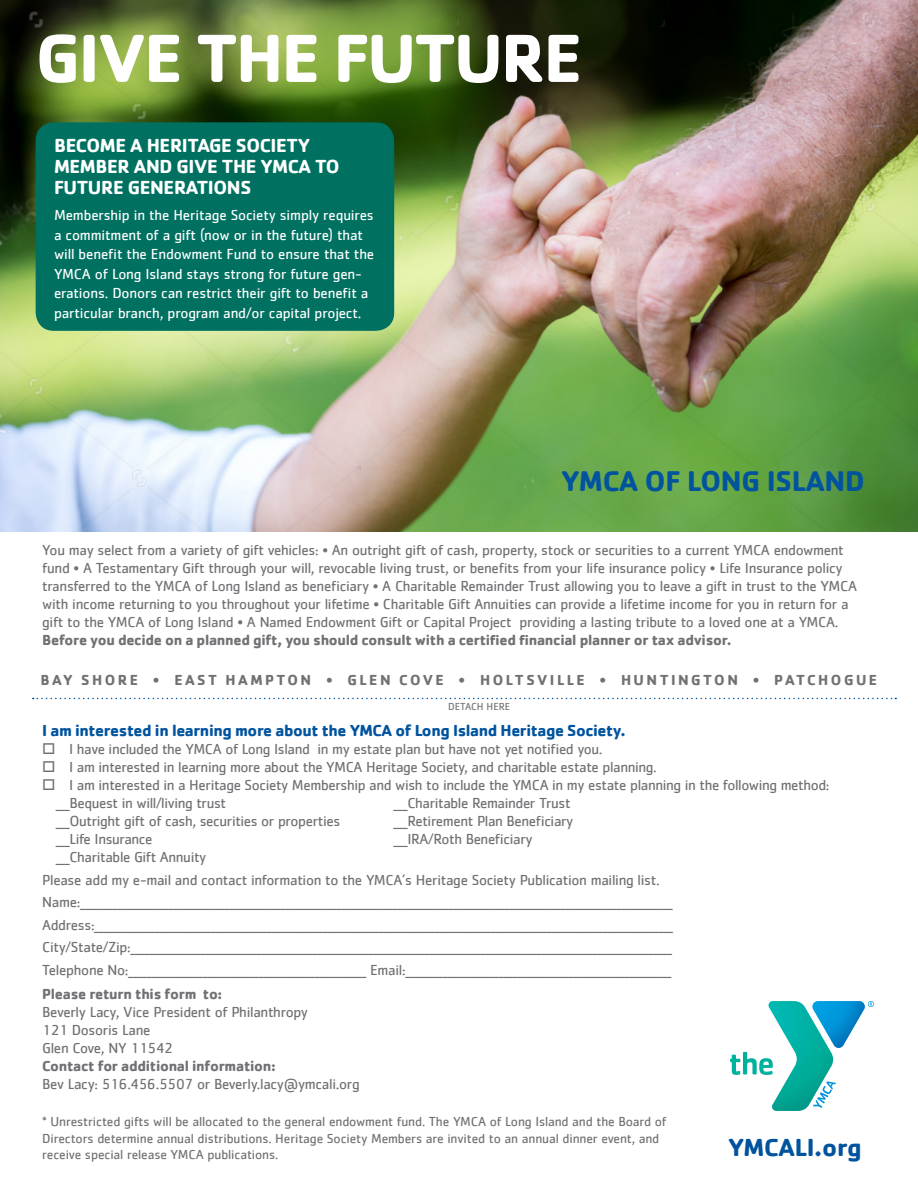
<style>
.page{position:relative;width:918px;height:1188px;background:#fff}
.page>*{position:absolute;margin:0;border:0;box-sizing:border-box;transform-origin:0 0}
.t1{font:700 70.5px "Cachet";letter-spacing:-.03em;color:#fff}
.t2{font:700 29.4px "Cachet";letter-spacing:-.01em;color:#01539e}
.t3{font:700 25.5px "Cachet";letter-spacing:-.01em;color:#01539e}
.t4{font:700 19.5px/21px "Cachet";letter-spacing:-.02em;color:#fff}
.t5{font:700 16.5px "Cachet";letter-spacing:-.025em;color:#01539e}
.t6{font:15px/18px "Cachet";letter-spacing:-.02em;color:#717074}
.t7{font:15px/19.5px "Cachet";letter-spacing:-.01em;color:#fff}
.t8{font:700 15px "Cachet";letter-spacing:.165em;color:#717074}
.t9{font:700 15px "Cachet";letter-spacing:-.02em;color:#717074}
.t10{font:13.5px/16.5px "Cachet";letter-spacing:-.01em;color:#717074}
.t11{font:10.5px "Cachet";color:#717074}
.s1{font-weight:700}
</style>
<div class="page">
<img style="left:0;top:0;width:918px;height:531px">
<svg style="left:33px;top:698px;width:863px;height:1px"></svg>
<div style="left:36px;top:122px;width:358px;height:209px;background:#007161;border-radius:18px"></div>
<svg style="left:730px;top:1001px;width:144px;height:110px"></svg>
<p class="t1" style="left:36px;top:13px;width:548px">GIVE THE FUTURE</p>
<p class="t4" style="left:54px;top:134px;width:287px">BECOME A HERITAGE SOCIETY<br>MEMBER AND GIVE THE YMCA TO<br>FUTURE GENERATIONS</p>
<p class="t7" style="left:54px;top:205px;width:322px">Membership in the Heritage Society simply requires a commitment of a gift (now or in the future) that will benefit the Endowment Fund to ensure that the YMCA of Long Island stays strong for future gen&shy;erations. Donors can restrict their gift to benefit a particular branch, program and/or capital project.</p>
<p class="t2" style="left:561px;top:462px;width:305px">YMCA OF LONG ISLAND</p>
<p class="t6" style="left:42px;top:540px;width:816px">You may select from a variety of gift vehicles: • An outright gift of cash, property, stock or securities to a current YMCA endowment fund • A Testamentary Gift through your will, revocable living trust, or benefits from your life insurance policy • Life Insurance policy transferred to the YMCA of Long Island as beneficiary • A Charitable Remainder Trust allowing you to leave a gift in trust to the YMCA with income returning to you throughout your lifetime • Charitable Gift Annuities can provide a lifetime income for you in return for a gift to the YMCA of Long Island • A Named Endowment Gift or Capital Project providing a lasting tribute to a loved one at a YMCA.<br><span class="s1">Before you decide on a planned gift, you should consult with a certified financial planner or tax advisor.</span></p>
<p class="t8" style="left:41px;top:671px;width:838px">BAY SHORE • EAST HAMPTON • GLEN COVE • HOLTSVILLE • HUNTINGTON • PATCHOGUE</p>
<p class="t11" style="left:448px;top:700px;width:64px">DETACH HERE</p>
<p class="t5" style="left:42px;top:720px;width:585px">I am interested in learning more about the YMCA of Long Island Heritage Society.</p>
<p class="t6" style="left:42px;top:740px;width:562px">□ I have included the YMCA of Long Island in my estate plan but have not yet notified you.</p>
<p class="t6" style="left:42px;top:758px;width:616px">□ I am interested in learning more about the YMCA Heritage Society, and charitable estate planning.</p>
<p class="t6" style="left:42px;top:776px;width:789px">□ I am interested in a Heritage Society Membership and wish to include the YMCA in my estate planning in the following method:</p>
<p class="t6" style="left:56px;top:794px;width:172px">___Bequest in will/living trust</p>
<p class="t6" style="left:56px;top:812px;width:286px">___Outright gift of cash, securities or properties</p>
<p class="t6" style="left:56px;top:830px;width:98px">___Life Insurance</p>
<p class="t6" style="left:56px;top:848px;width:152px">___Charitable Gift Annuity</p>
<p class="t6" style="left:42px;top:871px;width:619px">Please add my e-mail and contact information to the YMCA’s Heritage Society Publication mailing list.</p>
<p class="t6" style="left:42px;top:893px;width:632px">Name:_______________________________________________________________________________________________________________________________</p>
<p class="t6" style="left:42px;top:916px;width:632px">Address:____________________________________________________________________________________________________________________________</p>
<p class="t6" style="left:42px;top:938px;width:631px">City/State/Zip:____________________________________________________________________________________________________________________</p>
<p class="t6" style="left:42px;top:961px;width:631px">Telephone No:___________________________________________________ Email:_________________________________________________________</p>
<p class="t9" style="left:42px;top:984px;width:182px">Please return this form to:</p>
<p class="t6" style="left:42px;top:1003px;width:267px">Beverly Lacy, Vice President of Philanthropy</p>
<p class="t6" style="left:42px;top:1021px;width:110px">121 Dosoris Lane</p>
<p class="t6" style="left:42px;top:1039px;width:132px">Glen Cove, NY 11542</p>
<p class="t9" style="left:42px;top:1056px;width:235px">Contact for additional information:</p>
<p class="t6" style="left:42px;top:1075px;width:319px">Bev Lacy: 516.456.5507 or Beverly.lacy@ymcali.org</p>
<p class="t6" style="left:394px;top:794px;width:178px">___Charitable Remainder Trust</p>
<p class="t6" style="left:394px;top:812px;width:181px">___Retirement Plan Beneficiary</p>
<p class="t6" style="left:394px;top:830px;width:140px">___IRA/Roth Beneficiary</p>
<p class="t10" style="left:42px;top:1113px;width:626px">* Unrestricted gifts will be allocated to the general endowment fund. The YMCA of Long Island and the Board of<br>Directors determine annual distributions. Heritage Society Members are invited to an annual dinner event, and receive special release YMCA publications.</p>
<p class="t3" style="left:728px;top:1131px;width:135px">YMCALI.org</p>
</div>
